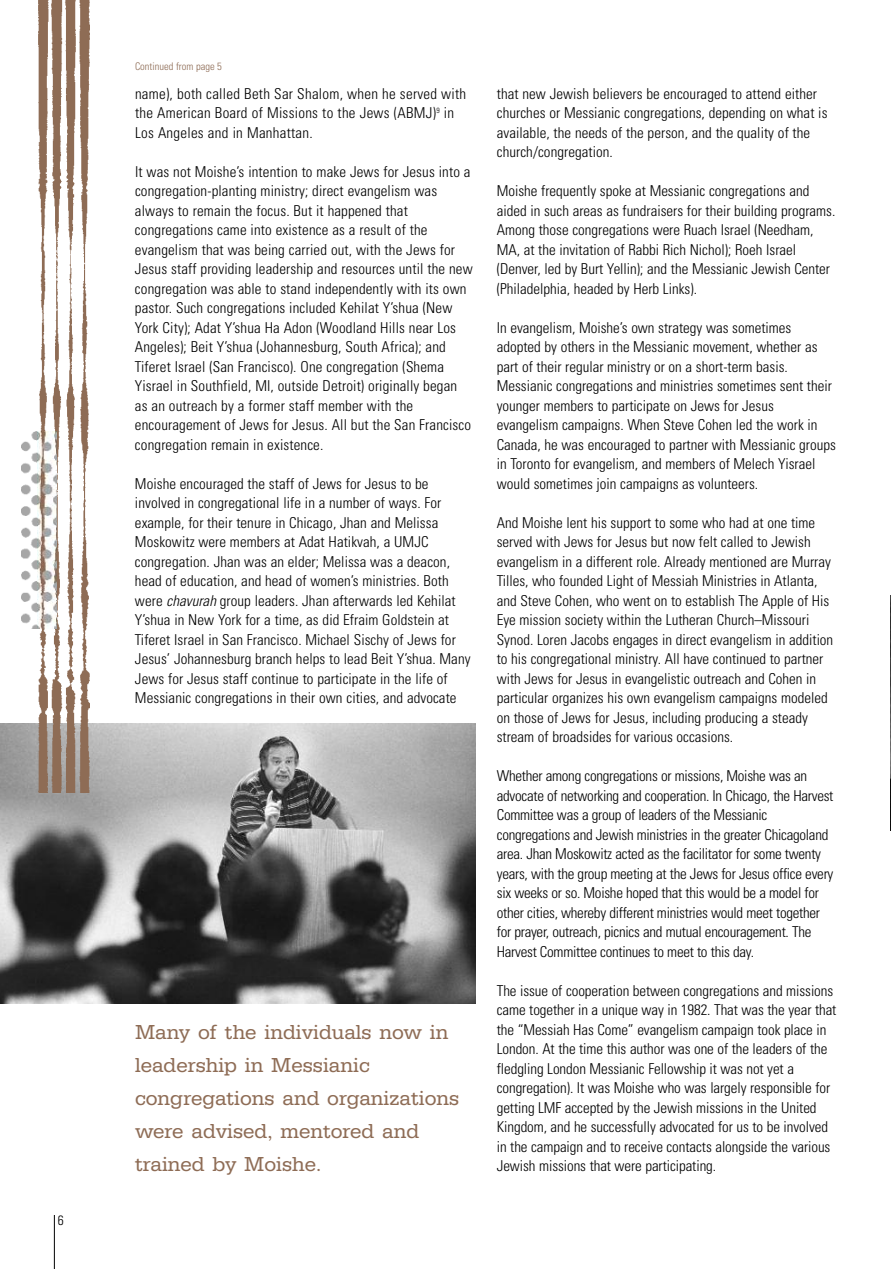
<style>
.page{position:relative;width:891px;height:1269px;background:#fff}
.page>*{position:absolute;margin:0;border:0;box-sizing:border-box;transform-origin:0 0}
.t1{font:21px/33px "URW Typewriter T";color:#8e6c55}
.t2{font:300 condensed 15px/19.5px "Univers";color:#000}
.t3{font:300 condensed 15px/19.5px "Univers";letter-spacing:-.02em;color:#000}
.t4{font:300 condensed 15px/19.5px "Univers";letter-spacing:.02em;color:#000}
.t5{font:300 condensed 13.5px "Univers";color:#000}
.t6{font:300 condensed 10.5px "Univers";color:#8e6c55}
.s1{font-style:italic}
</style>
<div class="page">
<hr style="left:54px;top:1215px;width:1px;height:54px;background:#000">
<img style="left:0;top:724px;width:475px;height:280px">
<img style="left:38px;top:0;width:51px;height:793px">
<img style="left:890px;top:595px;width:1px;height:235px">
<img style="left:22px;top:431px;width:34px;height:197px">
<p class="t5" style="left:58px;top:1215px;width:7px">6</p>
<p class="t6" style="left:135px;top:62px;width:88px">Continued from page 5</p>
<p class="t4" style="left:135px;top:85px;width:333px">name), both called Beth Sar Shalom, when he served with the American Board of Missions to the Jews (ABMJ)<sup>9</sup> in<br>Los Angeles and in Manhattan.</p>
<p class="t2" style="left:135px;top:163px;width:339px">It was not Moishe’s intention to make Jews for Jesus into a congregation-planting ministry; direct evangelism was always to remain the focus. But it happened that congregations came into existence as a result of the evangelism that was being carried out, with the Jews for Jesus staff providing leadership and resources until the new congregation was able to stand independently with its own pastor. Such congregations included Kehilat Y’shua (New York City); Adat Y’shua Ha Adon (Woodland Hills near Los Angeles); Beit Y’shua (Johannesburg, South Africa); and Tiferet Israel (San Francisco). One congregation (Shema Yisrael in Southfield, MI, outside Detroit) originally began as an outreach by a former staff member with the encouragement of Jews for Jesus. All but the San Francisco congregation remain in existence.</p>
<p class="t2" style="left:135px;top:475px;width:337px">Moishe encouraged the staff of Jews for Jesus to be involved in congregational life in a number of ways. For example, for their tenure in Chicago, Jhan and Melissa Moskowitz were members at Adat Hatikvah, a UMJC congregation. Jhan was an elder; Melissa was a deacon, head of education, and head of women’s ministries. Both were <span class="s1">chavurah</span> group leaders. Jhan afterwards led Kehilat Y’shua in New York for a time, as did Efraim Goldstein at Tiferet Israel in San Francisco. Michael Sischy of Jews for Jesus’ Johannesburg branch helps to lead Beit Y’shua. Many Jews for Jesus staff continue to participate in the life of Messianic congregations in their own cities, and advocate</p>
<h1 class="t1" style="left:135px;top:1016px;width:326px">Many of the individuals now in leadership in Messianic congregations and organizations were advised, mentored and trained by Moishe.</h1>
<p class="t2" style="left:497px;top:85px;width:332px">that new Jewish believers be encouraged to attend either churches or Messianic congregations, depending on what is available, the needs of the person, and the quality of the church/congregation.</p>
<p class="t2" style="left:497px;top:182px;width:340px">Moishe frequently spoke at Messianic congregations and aided in such areas as fundraisers for their building programs.<br>Among those congregations were Ruach Israel (Needham, MA, at the invitation of Rabbi Rich Nichol); Roeh Israel (Denver, led by Burt Yellin); and the Messianic Jewish Center (Philadelphia, headed by Herb Links).</p>
<p class="t2" style="left:497px;top:319px;width:341px">In evangelism, Moishe’s own strategy was sometimes adopted by others in the Messianic movement, whether as part of their regular ministry or on a short-term basis.<br>Messianic congregations and ministries sometimes sent their younger members to participate on Jews for Jesus evangelism campaigns. When Steve Cohen led the work in Canada, he was encouraged to partner with Messianic groups in Toronto for evangelism, and members of Melech Yisrael would sometimes join campaigns as volunteers.</p>
<p class="t2" style="left:497px;top:514px;width:338px">And Moishe lent his support to some who had at one time served with Jews for Jesus but now felt called to Jewish evangelism in a different role. Already mentioned are Murray Tilles, who founded Light of Messiah Ministries in Atlanta, and Steve Cohen, who went on to establish The Apple of His Eye mission society within the Lutheran Church–Missouri Synod. Loren Jacobs engages in direct evangelism in addition to his congregational ministry. All have continued to partner with Jews for Jesus in evangelistic outreach and Cohen in particular organizes his own evangelism campaigns modeled on those of Jews for Jesus, including producing a steady stream of broadsides for various occasions.</p>
<p class="t3" style="left:497px;top:767px;width:338px">Whether among congregations or missions, Moishe was an advocate of networking and cooperation. In Chicago, the Harvest Committee was a group of leaders of the Messianic congregations and Jewish ministries in the greater Chicagoland area. Jhan Moskowitz acted as the facilitator for some twenty years, with the group meeting at the Jews for Jesus office every six weeks or so. Moishe hoped that this would be a model for other cities, whereby different ministries would meet together for prayer, outreach, picnics and mutual encouragement. The Harvest Committee continues to meet to this day.</p>
<p class="t2" style="left:497px;top:982px;width:341px">The issue of cooperation between congregations and missions came together in a unique way in 1982. That was the year that the “Messiah Has Come” evangelism campaign took place in London. At the time this author was one of the leaders of the fledgling London Messianic Fellowship it was not yet a congregation). It was Moishe who was largely responsible for getting LMF accepted by the Jewish missions in the United Kingdom, and he successfully advocated for us to be involved in the campaign and to receive contacts alongside the various Jewish missions that were participating.</p>
</div>
